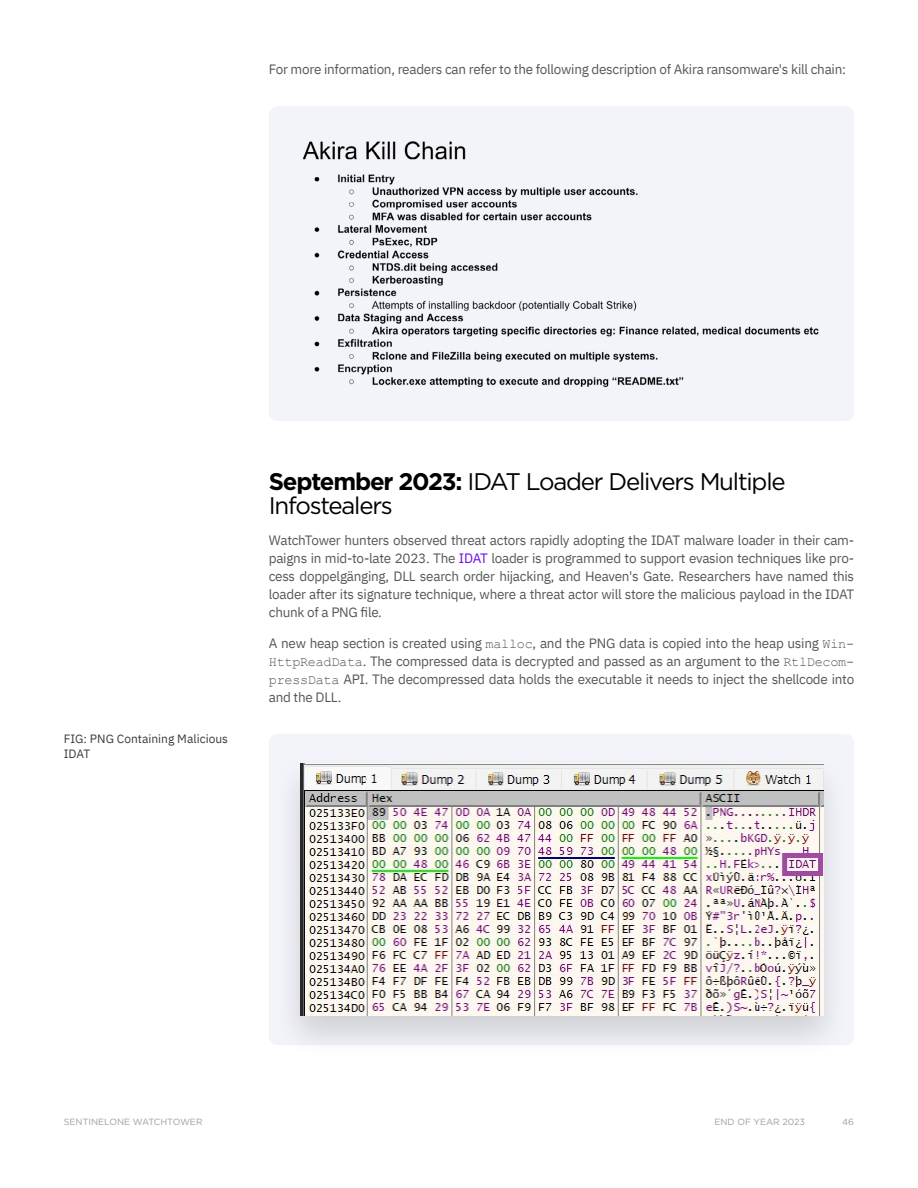
<style>
.page{position:relative;width:918px;height:1188px;background:#fff}
.page>*{position:absolute;margin:0;border:0;box-sizing:border-box;transform-origin:0 0}
.t1{font:24px/24px "Gotham";letter-spacing:-.05em;color:#000}
.t2{font:13.5px/18px "IBM Plex Sans";letter-spacing:-.02em;color:#575756;text-align:justify}
.t3{font:12px/15px "IBM Plex Sans";color:#3c3c3b}
.t4{font:9px "Gotham";color:#9d9d9c}
.s1{font-weight:700}
.s2{color:#6b0aea}
.s3{font-family:"Courier New"}
</style>
<div class="page">
<div style="left:269px;top:106px;width:585px;height:315px;background:#f3f4f9;border-radius:9px"></div>
<img style="left:302px;top:141px;width:517px;height:247px">
<div style="left:269px;top:734px;width:585px;height:311px;background:#f3f4f9;border-radius:9px"></div>
<div style="left:272px;top:753px;width:579px;height:308px;background:#000;opacity:.15"></div>
<img style="left:300px;top:764px;width:523px;height:251px">
<p class="t2" style="left:269px;top:59px;width:579px">For more information, readers can refer to the following description of Akira ransomware's kill chain:</p>
<p class="t3" style="left:64px;top:731px;width:166px">FIG: PNG Containing Malicious<br>IDAT</p>
<h1 class="t1" style="left:269px;top:469px;width:518px"><span class="s1">September 2023:</span> IDAT Loader Delivers Multiple<br>Infostealers</h1>
<p class="t2" style="left:269px;top:530px;width:587px">WatchTower hunters observed threat actors rapidly adopting the IDAT malware loader in their cam&shy;paigns in mid-to-late 2023. The <span class="s2">IDAT</span> loader is programmed to support evasion techniques like pro&shy;cess doppelgänging, DLL search order hijacking, and Heaven's Gate. Researchers have named this loader after its signature technique, where a threat actor will store the malicious payload in the IDAT chunk of a PNG file.</p>
<p class="t2" style="left:269px;top:633px;width:587px">A new heap section is created using <span class="s3">malloc</span>, and the PNG data is copied into the heap using <span class="s3">Win-HttpReadData</span>. The compressed data is decrypted and passed as an argument to the <span class="s3">RtlDecom&shy;pressData</span> API. The decompressed data holds the executable it needs to inject the shellcode into and the DLL.</p>
<p class="t4" style="left:64px;top:1116px;width:140px">SENTINELONE WATCHTOWER</p>
<p class="t4" style="left:714px;top:1116px;width:92px">END OF YEAR 2023</p>
<p class="t4" style="left:842px;top:1116px;width:13px">46</p>
</div>
